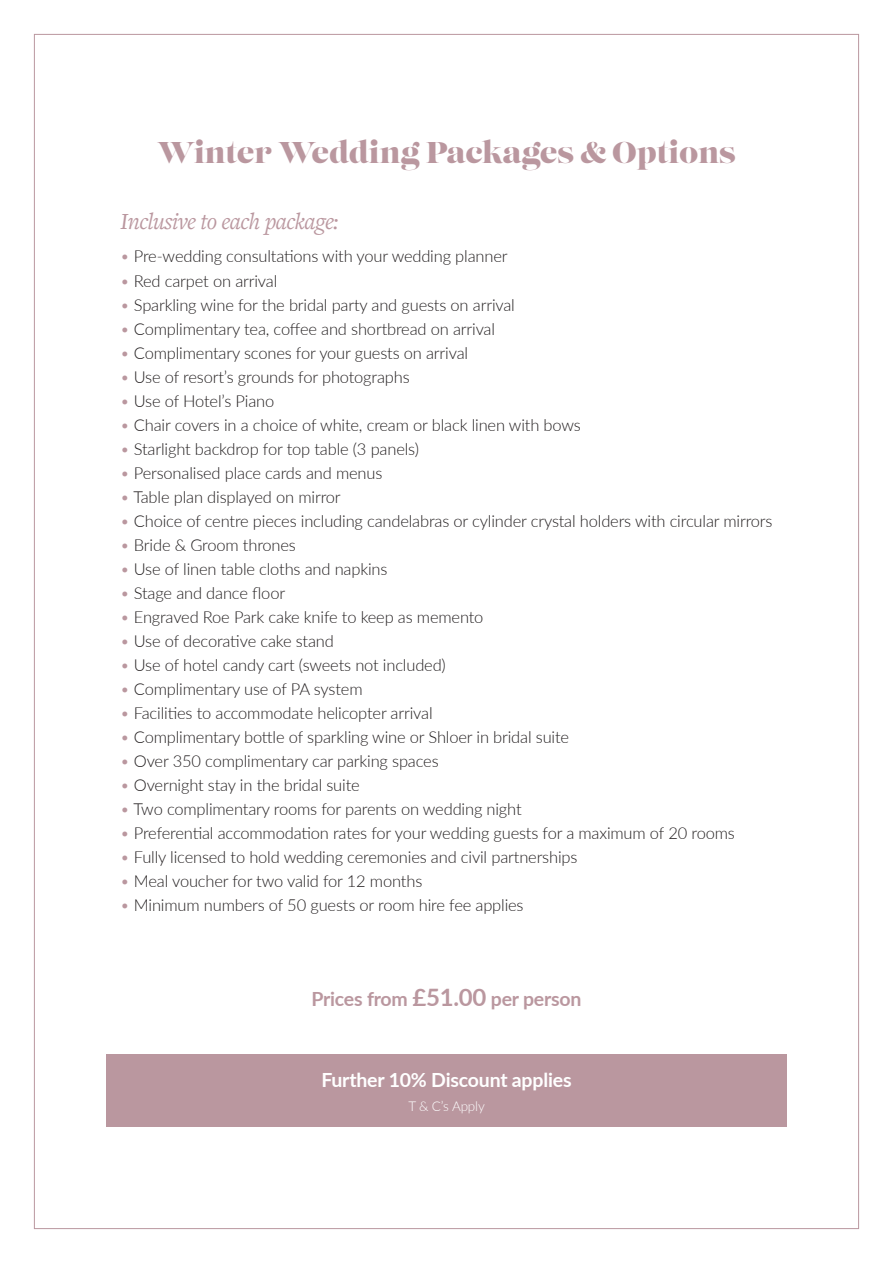
<style>
.page{position:relative;width:893px;height:1263px;background:#fff}
.page>*{position:absolute;margin:0;border:0;box-sizing:border-box;transform-origin:0 0}
.t1{font:30px "Lust";color:#ba979f}
.t2{font:italic 24px "Freight Text Pro";letter-spacing:-.025em;color:#ba979f}
.t3{font:700 19.5px "Lato";letter-spacing:-.01em;color:#fff}
.t4{font:700 19.5px "Lato";letter-spacing:-.01em;color:#ba979f}
.t5{font:300 16.5px "Lato";letter-spacing:-.01em;color:#231f20}
.t6{font:300 13.5px "Lato";letter-spacing:-.01em;color:#fff}
.s1{color:#ba979f}
.s2{font-size:24px}
</style>
<div class="page">
<div style="left:106px;top:1054px;width:681px;height:73px;background:#ba979f"></div>
<p class="t1" style="left:157px;top:133px;width:580px">Winter Wedding Packages &amp; Options</p>
<p class="t2" style="left:120px;top:206px;width:220px">Inclusive to each package:</p>
<p class="t5" style="left:120px;top:245px;width:389px"><span class="s1">•</span> Pre-wedding consultations with your wedding planner</p>
<p class="t5" style="left:120px;top:269px;width:159px"><span class="s1">•</span> Red carpet on arrival</p>
<p class="t5" style="left:120px;top:293px;width:396px"><span class="s1">•</span> Sparkling wine for the bridal party and guests on arrival</p>
<p class="t5" style="left:120px;top:317px;width:376px"><span class="s1">•</span> Complimentary tea, coffee and shortbread on arrival</p>
<p class="t5" style="left:120px;top:341px;width:349px"><span class="s1">•</span> Complimentary scones for your guests on arrival</p>
<p class="t5" style="left:120px;top:365px;width:291px"><span class="s1">•</span> Use of resort’s grounds for photographs</p>
<p class="t5" style="left:120px;top:389px;width:156px"><span class="s1">•</span> Use of Hotel’s Piano</p>
<p class="t5" style="left:120px;top:413px;width:462px"><span class="s1">•</span> Chair covers in a choice of white, cream or black linen with bows</p>
<p class="t5" style="left:120px;top:437px;width:300px"><span class="s1">•</span> Starlight backdrop for top table (3 panels)</p>
<p class="t5" style="left:120px;top:461px;width:264px"><span class="s1">•</span> Personalised place cards and menus</p>
<p class="t5" style="left:120px;top:485px;width:222px"><span class="s1">•</span> Table plan displayed on mirror</p>
<p class="t5" style="left:120px;top:509px;width:654px"><span class="s1">•</span> Choice of centre pieces including candelabras or cylinder crystal holders with circular mirrors</p>
<p class="t5" style="left:120px;top:533px;width:177px"><span class="s1">•</span> Bride &amp; Groom thrones</p>
<p class="t5" style="left:120px;top:557px;width:269px"><span class="s1">•</span> Use of linen table cloths and napkins</p>
<p class="t5" style="left:120px;top:581px;width:167px"><span class="s1">•</span> Stage and dance floor</p>
<p class="t5" style="left:120px;top:605px;width:365px"><span class="s1">•</span> Engraved Roe Park cake knife to keep as memento</p>
<p class="t5" style="left:120px;top:629px;width:215px"><span class="s1">•</span> Use of decorative cake stand</p>
<p class="t5" style="left:120px;top:653px;width:327px"><span class="s1">•</span> Use of hotel candy cart (sweets not included)</p>
<p class="t5" style="left:120px;top:677px;width:244px"><span class="s1">•</span> Complimentary use of PA system</p>
<p class="t5" style="left:120px;top:701px;width:314px"><span class="s1">•</span> Facilities to accommodate helicopter arrival</p>
<p class="t5" style="left:120px;top:725px;width:450px"><span class="s1">•</span> Complimentary bottle of sparkling wine or Shloer in bridal suite</p>
<p class="t5" style="left:120px;top:749px;width:320px"><span class="s1">•</span> Over 350 complimentary car parking spaces</p>
<p class="t5" style="left:120px;top:773px;width:241px"><span class="s1">•</span> Overnight stay in the bridal suite</p>
<p class="t5" style="left:120px;top:797px;width:403px"><span class="s1">•</span> Two complimentary rooms for parents on wedding night</p>
<p class="t5" style="left:120px;top:821px;width:616px"><span class="s1">•</span> Preferential accommodation rates for your wedding guests for a maximum of 20 rooms</p>
<p class="t5" style="left:120px;top:845px;width:459px"><span class="s1">•</span> Fully licensed to hold wedding ceremonies and civil partnerships</p>
<p class="t5" style="left:120px;top:869px;width:304px"><span class="s1">•</span> Meal voucher for two valid for 12 months</p>
<p class="t5" style="left:120px;top:893px;width:405px"><span class="s1">•</span> Minimum numbers of 50 guests or room hire fee applies</p>
<p class="t4" style="left:311px;top:984px;width:272px">Prices from <span class="s2">£51.00</span> per person</p>
<p class="t3" style="left:321px;top:1066px;width:252px">Further 10% Discount applies</p>
<p class="t6" style="left:408px;top:1097px;width:78px">T &amp; C’s Apply</p>
</div>
